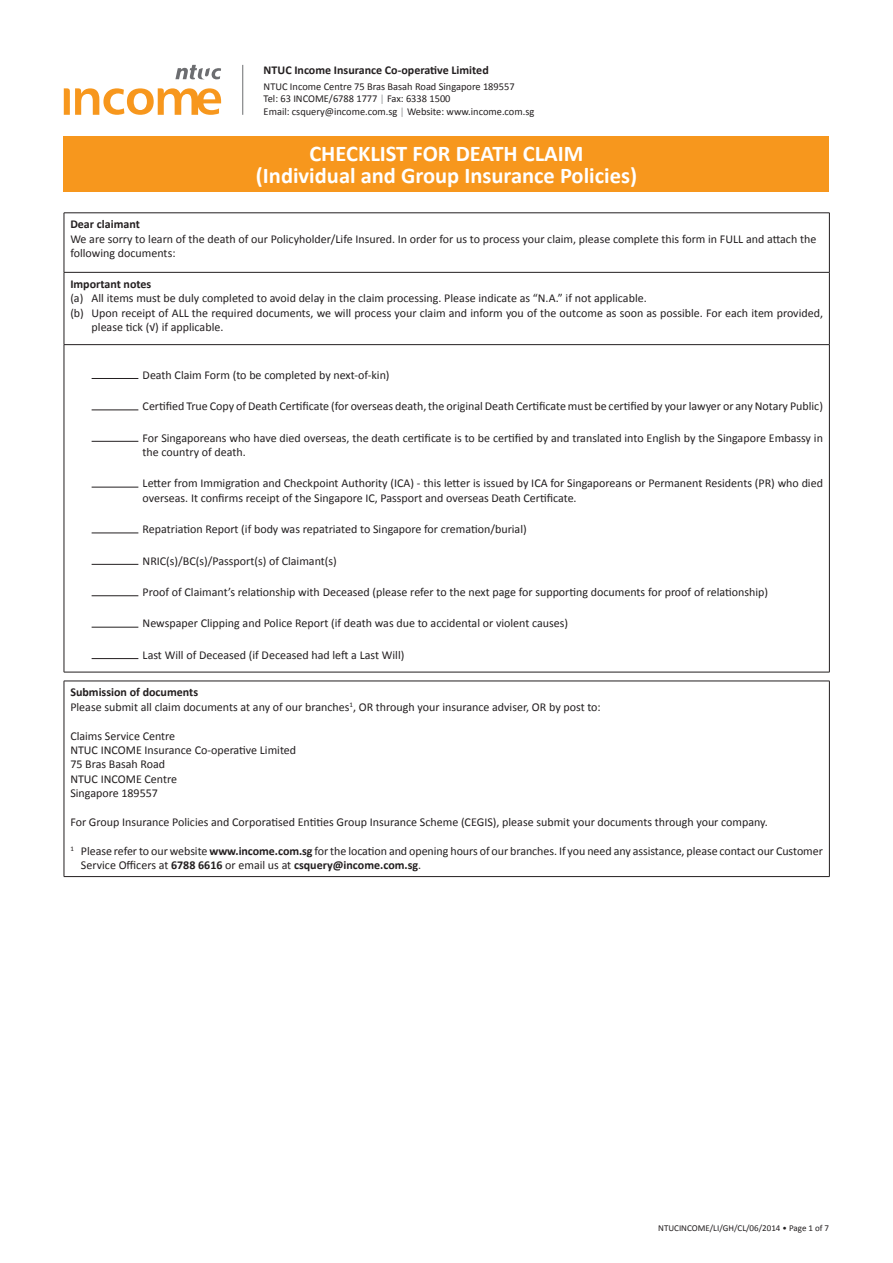
<style>
.page{position:relative;width:893px;height:1263px;background:#fff}
.page>*{position:absolute;margin:0;border:0;box-sizing:border-box;transform-origin:0 0}
.t1{font:700 22.5px/22.5px "Calibri";color:#fff;text-align:center}
.t2{font:12px/14.4px "Calibri";color:#231f20}
.t3{font:700 12px "Calibri";color:#231f20}
.t4{font:10.5px/12.6px "Calibri";color:#231f20}
.t5{font:9px "Calibri";color:#231f20}
.s1{color:#939598}
.s2{font-weight:700}
</style>
<div class="page">
<hr style="left:64px;top:213px;width:766px;height:1px;background:#231f20">
<hr style="left:64px;top:213px;width:1px;height:59px;background:#231f20">
<hr style="left:829px;top:213px;width:1px;height:59px;background:#231f20">
<hr style="left:64px;top:273px;width:1px;height:71px;background:#231f20">
<hr style="left:829px;top:273px;width:1px;height:71px;background:#231f20">
<hr style="left:64px;top:345px;width:1px;height:327px;background:#231f20">
<hr style="left:829px;top:345px;width:1px;height:327px;background:#231f20">
<hr style="left:64px;top:272px;width:766px;height:1px;background:#231f20">
<hr style="left:64px;top:344px;width:766px;height:1px;background:#231f20">
<hr style="left:64px;top:672px;width:766px;height:1px;background:#231f20">
<hr style="left:92px;top:378px;width:46px;height:1px;background:#231f20">
<hr style="left:92px;top:410px;width:46px;height:1px;background:#231f20">
<hr style="left:92px;top:441px;width:46px;height:1px;background:#231f20">
<hr style="left:92px;top:487px;width:46px;height:1px;background:#231f20">
<hr style="left:92px;top:533px;width:46px;height:1px;background:#231f20">
<hr style="left:92px;top:564px;width:46px;height:1px;background:#231f20">
<hr style="left:92px;top:595px;width:46px;height:1px;background:#231f20">
<hr style="left:92px;top:627px;width:46px;height:1px;background:#231f20">
<hr style="left:92px;top:658px;width:46px;height:1px;background:#231f20">
<hr style="left:64px;top:681px;width:766px;height:1px;background:#231f20">
<hr style="left:64px;top:681px;width:1px;height:195px;background:#231f20">
<hr style="left:829px;top:681px;width:1px;height:195px;background:#231f20">
<hr style="left:64px;top:876px;width:766px;height:1px;background:#231f20">
<hr style="left:242px;top:65px;width:1px;height:50px;background:#6c6d70">
<svg style="left:64px;top:88px;width:157px;height:27px"></svg>
<svg style="left:175px;top:65px;width:46px;height:15px"></svg>
<div style="left:64px;top:136px;width:765px;height:55px;background:#f7971d"></div>
<p class="t3" style="left:264px;top:62px;width:227px">NTUC Income Insurance Co-operative Limited</p>
<p class="t4" style="left:264px;top:79px;width:272px">NTUC Income Centre 75 Bras Basah Road Singapore 189557<br>Tel: 63 INCOME/6788 1777 <span class="s1">|</span> Fax: 6338 1500<br>Email: csquery@income.com.sg <span class="s1">|</span> Website: www.income.com.sg</p>
<h1 class="t1" style="left:256px;top:141px;width:383px">CHECKLIST FOR DEATH CLAIM<br>(Individual and Group Insurance Policies)</h1>
<p class="t3" style="left:70px;top:217px;width:71px">Dear claimant</p>
<p class="t2" style="left:70px;top:231px;width:747px">We are sorry to learn of the death of our Policyholder/Life Insured. In order for us to process your claim, please complete this form in FULL and attach the following documents:</p>
<p class="t3" style="left:70px;top:276px;width:83px">Important notes</p>
<p class="t2" style="left:70px;top:290px;width:578px">(a) All items must be duly completed to avoid delay in the claim processing. Please indicate as “N.A.” if not applicable.</p>
<p class="t2" style="left:70px;top:305px;width:754px">(b) Upon receipt of ALL the required documents, we will process your claim and inform you of the outcome as soon as possible. For each item provided,</p>
<p class="t2" style="left:92px;top:319px;width:133px">please tick (√) if applicable.</p>
<p class="t2" style="left:143px;top:367px;width:248px">Death Claim Form (to be completed by next-of-kin)</p>
<p class="t2" style="left:143px;top:398px;width:682px">Certified True Copy of Death Certificate (for overseas death, the original Death Certificate must be certified by your lawyer or any Notary Public)</p>
<p class="t2" style="left:143px;top:430px;width:682px">For Singaporeans who have died overseas, the death certificate is to be certified by and translated into English by the Singapore Embassy in the country of death.</p>
<p class="t2" style="left:143px;top:476px;width:682px">Letter from Immigration and Checkpoint Authority (ICA) - this letter is issued by ICA for Singaporeans or Permanent Residents (PR) who died overseas. It confirms receipt of the Singapore IC, Passport and overseas Death Certificate.</p>
<p class="t2" style="left:143px;top:521px;width:386px">Repatriation Report (if body was repatriated to Singapore for cremation/burial)</p>
<p class="t2" style="left:143px;top:553px;width:196px">NRIC(s)/BC(s)/Passport(s) of Claimant(s)</p>
<p class="t2" style="left:143px;top:584px;width:627px">Proof of Claimant’s relationship with Deceased (please refer to the next page for supporting documents for proof of relationship)</p>
<p class="t2" style="left:143px;top:616px;width:427px">Newspaper Clipping and Police Report (if death was due to accidental or violent causes)</p>
<p class="t2" style="left:143px;top:647px;width:263px">Last Will of Deceased (if Deceased had left a Last Will)</p>
<p class="t2" style="left:70px;top:685px;width:532px"><span class="s2">Submission of documents<br></span>Please submit all claim documents at any of our branches<sup>1</sup>, OR through your insurance adviser, OR by post to:</p>
<p class="t2" style="left:70px;top:728px;width:227px">Claims Service Centre<br>NTUC INCOME Insurance Co-operative Limited<br>75 Bras Basah Road<br>NTUC INCOME Centre<br>Singapore 189557</p>
<p class="t2" style="left:70px;top:814px;width:699px">For Group Insurance Policies and Corporatised Entities Group Insurance Scheme (CEGIS), please submit your documents through your company.</p>
<p class="t2" style="left:81px;top:843px;width:743px;text-indent:-11px"><sup>1</sup> Please refer to our website <span class="s2">www.income.com.sg</span> for the location and opening hours of our branches. If you need any assistance, please contact our Customer<br>Service Officers at <span class="s2">6788 6616</span> or email us at <span class="s2">csquery@income.com.sg</span>.</p>
<p class="t5" style="left:658px;top:1223px;width:172px">NTUCINCOME/LI/GH/CL/06/2014 • Page 1 of 7</p>
</div>
